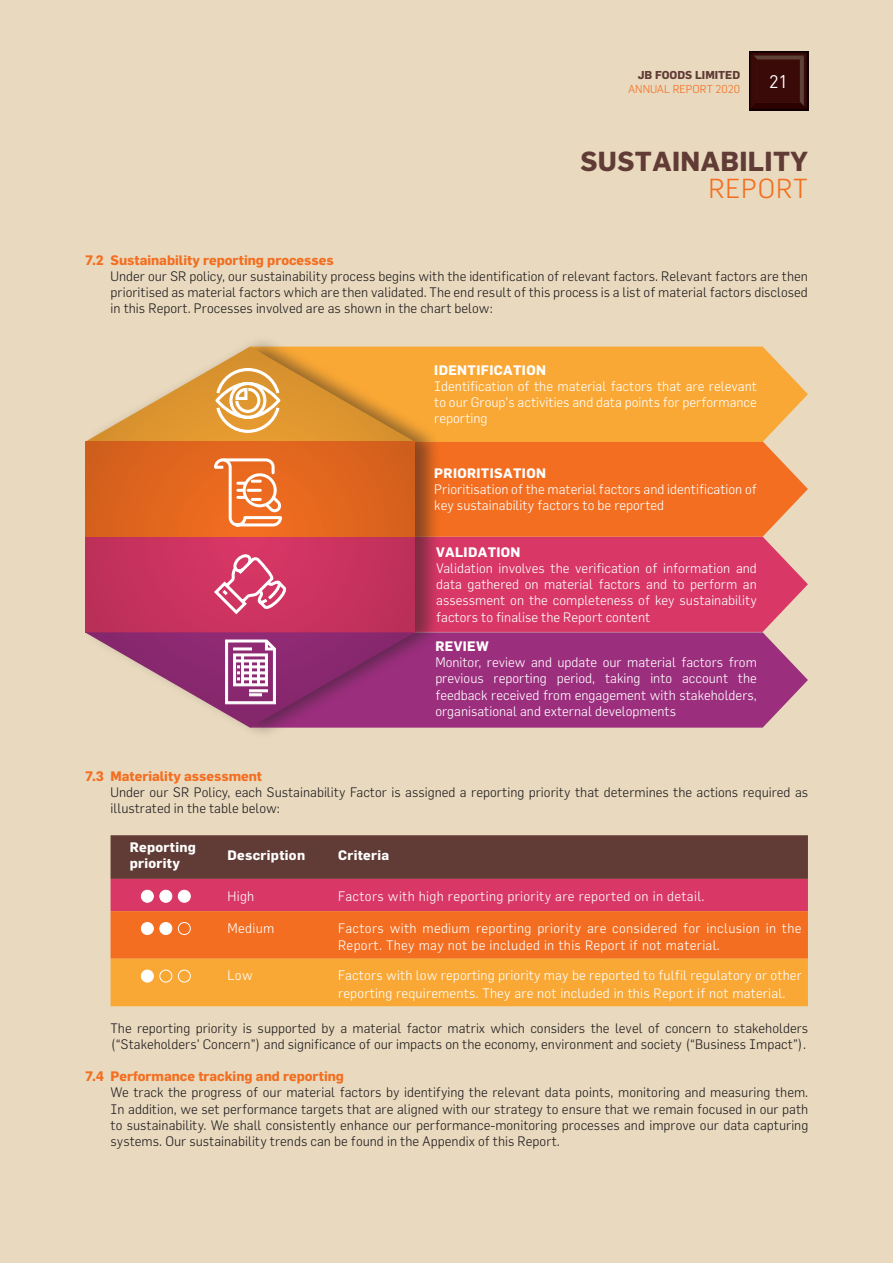
<style>
.page{position:relative;width:893px;height:1263px;background:#e9dabf}
.page>*{position:absolute;margin:0;border:0;box-sizing:border-box;transform-origin:0 0}
.t1{font:700 27px "Flama";letter-spacing:.015em;color:#613b35}
.t2{font:300 27px "Flama";letter-spacing:.025em;color:#f36e21}
.t3{font:18px "DIN";color:#fff}
.Body_Text{font:300 13.5px/16.2px "Flama";color:#231f20;text-align:justify}
._50_E_Table_Text{font:300 13.5px/16.2px "Flama";letter-spacing:.01em;color:#fff}
.Body_Text-2{font:700 13.5px "Flama";color:#f36e21}
._50_E_Table_Text-2{font:700 13.5px/16.5px "Flama";letter-spacing:.025em;color:#fff}
.t4{font:300 11.25px "Flama";color:#f36e21}
.t5{font:700 11.25px "Flama";color:#613b35}
</style>
<div class="page">
<svg style="left:111px;top:835px;width:697px;height:171px;background:#ca6739"></svg>
<div style="left:141px;top:890px;width:12px;height:12px;background:#fff;border-radius:50%"></div>
<div style="left:141px;top:890px;width:13px;height:13px;border:1px solid #fff;border-radius:50%"></div>
<div style="left:160px;top:890px;width:12px;height:12px;background:#fff;border-radius:50%"></div>
<div style="left:159px;top:890px;width:13px;height:13px;border:1px solid #fff;border-radius:50%"></div>
<div style="left:178px;top:890px;width:12px;height:12px;background:#fff;border-radius:50%"></div>
<div style="left:178px;top:890px;width:13px;height:13px;border:1px solid #fff;border-radius:50%"></div>
<div style="left:141px;top:922px;width:12px;height:12px;background:#fff;border-radius:50%"></div>
<div style="left:141px;top:922px;width:13px;height:13px;border:1px solid #fff;border-radius:50%"></div>
<div style="left:160px;top:922px;width:12px;height:12px;background:#fff;border-radius:50%"></div>
<div style="left:159px;top:922px;width:13px;height:13px;border:1px solid #fff;border-radius:50%"></div>
<div style="left:178px;top:922px;width:13px;height:13px;border:1px solid #fff;border-radius:50%"></div>
<div style="left:141px;top:970px;width:12px;height:12px;background:#fff;border-radius:50%"></div>
<div style="left:141px;top:970px;width:13px;height:12px;border:1px solid #fff;border-radius:50%"></div>
<div style="left:159px;top:970px;width:13px;height:12px;border:1px solid #fff;border-radius:50%"></div>
<div style="left:178px;top:970px;width:13px;height:12px;border:1px solid #fff;border-radius:50%"></div>
<svg style="left:442px;top:632px;width:366px;height:96px;background:#a13982"></svg>
<svg style="left:442px;top:537px;width:366px;height:95px;background:#d9406b"></svg>
<svg style="left:442px;top:442px;width:366px;height:95px;background:#f2742a"></svg>
<div style="left:442px;top:347px;width:366px;height:95px;background:#faa835"></div>
<div style="left:84px;top:334px;width:358px;height:407px;background:#231f20;opacity:.5"></div>
<svg style="left:85px;top:442px;width:330px;height:190px;background:#d24b3d"></svg>
<svg style="left:212px;top:550px;width:78px;height:66px;background:#d9597e"></svg>
<svg style="left:85px;top:347px;width:330px;height:95px"></svg>
<svg style="left:85px;top:632px;width:330px;height:96px"></svg>
<svg style="left:212px;top:457px;width:72px;height:71px;background:#ef8e56"></svg>
<div style="left:749px;top:51px;width:59px;height:60px;background:#0e0000"></div>
<svg style="left:750px;top:53px;width:57px;height:56px;background:#3c0f0d"></svg>
<p class="t5" style="left:638px;top:68px;width:104px">JB FOODS LIMITED</p>
<p class="t4" style="left:628px;top:82px;width:114px">ANNUAL REPORT 2020</p>
<h2 class="t3" style="left:769px;top:73px;width:20px">21</h2>
<h1 class="t1" style="left:580px;top:145px;width:229px">SUSTAINABILITY</h1>
<h1 class="t2" style="left:708px;top:172px;width:101px">REPORT</h1>
<p class="Body_Text-2" style="left:85px;top:252px;width:250px">7.2 Sustainability reporting processes</p>
<p class="Body_Text" style="left:111px;top:268px;width:699px">Under our SR policy, our sustainability process begins with the identification of relevant factors. Relevant factors are then prioritised as material factors which are then validated. The end result of this process is a list of material factors disclosed in this Report. Processes involved are as shown in the chart below:</p>
<p class="_50_E_Table_Text-2" style="left:434px;top:361px;width:113px">IDENTIFICATION</p>
<p class="_50_E_Table_Text" style="left:434px;top:378px;width:324px;text-align:justify">Identification of the material factors that are relevant to our Group’s activities and data points for performance reporting</p>
<p class="_50_E_Table_Text-2" style="left:434px;top:464px;width:113px">PRIORITISATION</p>
<p class="_50_E_Table_Text" style="left:434px;top:481px;width:324px">Prioritisation of the material factors and identification of key sustainability factors to be reported</p>
<p class="_50_E_Table_Text-2" style="left:436px;top:543px;width:86px">VALIDATION</p>
<p class="_50_E_Table_Text" style="left:436px;top:560px;width:322px;text-align:justify">Validation involves the verification of information and data gathered on material factors and to perform an assessment on the completeness of key sustainability factors to finalise the Report content</p>
<p class="_50_E_Table_Text-2" style="left:435px;top:637px;width:55px">REVIEW</p>
<p class="_50_E_Table_Text" style="left:435px;top:654px;width:323px;text-align:justify">Monitor, review and update our material factors from previous reporting period, taking into account the feedback received from engagement with stakeholders, organisational and external developments</p>
<p class="Body_Text-2" style="left:85px;top:768px;width:179px">7.3 Materiality assessment</p>
<p class="Body_Text" style="left:111px;top:784px;width:699px">Under our SR Policy, each Sustainability Factor is assigned a reporting priority that determines the actions required as illustrated in the table below:</p>
<p class="_50_E_Table_Text-2" style="left:130px;top:838px;width:68px">Reporting priority</p>
<p class="_50_E_Table_Text-2" style="left:227px;top:846px;width:79px">Description</p>
<p class="_50_E_Table_Text-2" style="left:338px;top:846px;width:53px">Criteria</p>
<p class="_50_E_Table_Text" style="left:227px;top:887px;width:28px">High</p>
<p class="_50_E_Table_Text" style="left:338px;top:887px;width:368px">Factors with high reporting priority are reported on in detail.</p>
<p class="_50_E_Table_Text" style="left:227px;top:919px;width:48px">Medium</p>
<p class="_50_E_Table_Text" style="left:338px;top:919px;width:465px;line-height:17.4px">Factors with medium reporting priority are considered for inclusion in the<br>Report. They may not be included in this Report if not material.</p>
<p class="_50_E_Table_Text" style="left:227px;top:967px;width:27px">Low</p>
<p class="_50_E_Table_Text" style="left:338px;top:966px;width:465px;line-height:17.4px">Factors with low reporting priority may be reported to fulfil regulatory or other reporting requirements. They are not included in this Report if not material.</p>
<p class="Body_Text" style="left:111px;top:1019px;width:699px">The reporting priority is supported by a material factor matrix which considers the level of concern to stakeholders (“Stakeholders’ Concern”) and significance of our impacts on the economy, environment and society (“Business Impact”).</p>
<p class="Body_Text-2" style="left:85px;top:1068px;width:260px">7.4 Performance tracking and reporting</p>
<p class="Body_Text" style="left:111px;top:1084px;width:699px">We track the progress of our material factors by identifying the relevant data points, monitoring and measuring them.<br>In addition, we set performance targets that are aligned with our strategy to ensure that we remain focused in our path to sustainability. We shall consistently enhance our performance-monitoring processes and improve our data capturing systems. Our sustainability trends can be found in the Appendix of this Report.</p>
</div>
